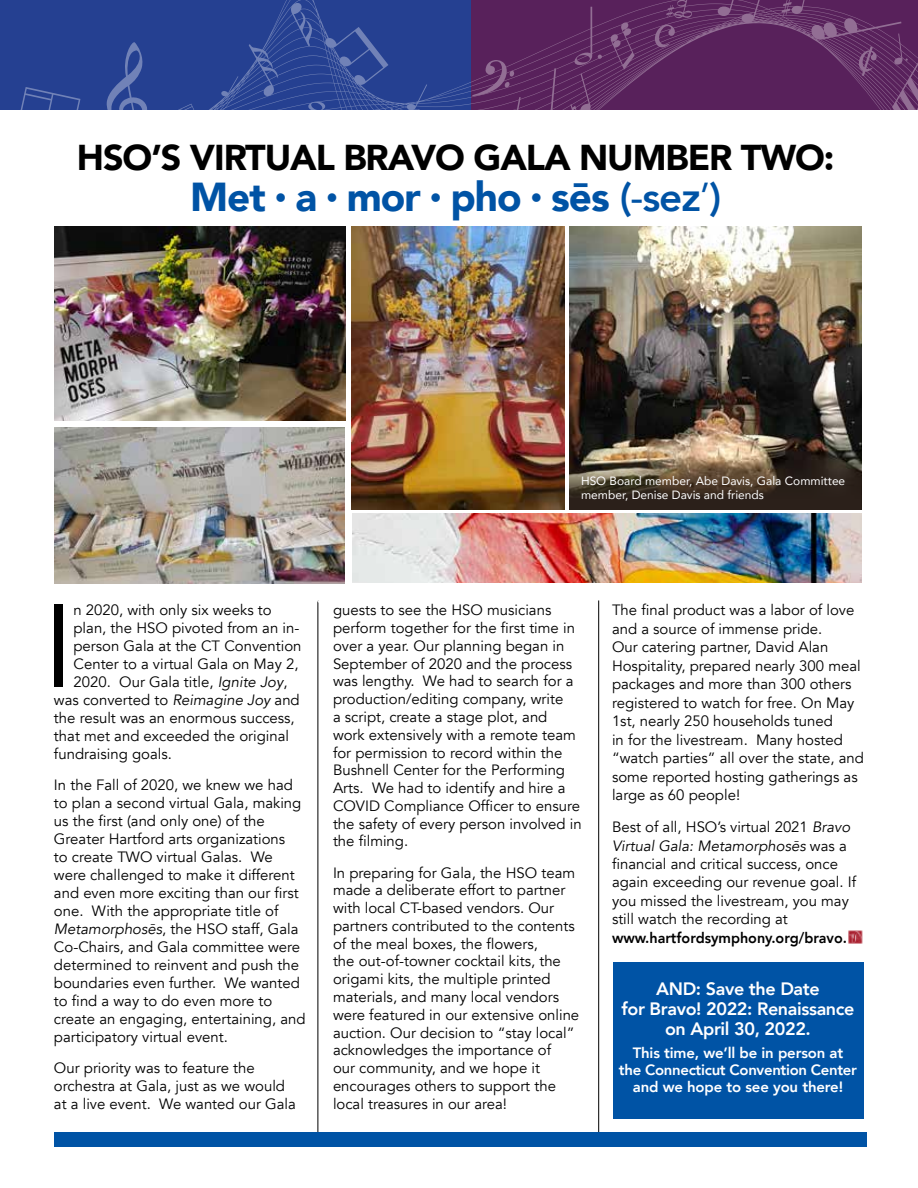
<style>
.page{position:relative;width:918px;height:1188px;background:#fff}
.page>*{position:absolute;margin:0;border:0;box-sizing:border-box;transform-origin:0 0}
.t1{font:116.25px "Avenir";color:#000}
.t2{font:900 40.35px "Avenir";letter-spacing:-.025em;color:#0053a5}
.t3{font:900 35.85px "Avenir";letter-spacing:-.03em;color:#000}
.t4{font:800 18px/20px "Avenir";letter-spacing:-.02em;color:#fff;text-align:center}
.t5{font:15px/18px "Avenir";color:#000}
.t6{font:800 15px/17px "Avenir";letter-spacing:-.01em;color:#fff;text-align:center}
.t7{font:800 15px "Avenir";color:#000;scale:.96 1}
.t8{font:12px/14.4px "Avenir";color:#fff}
.s1{font-size:23.85px}
.s2{font-weight:800}
.s3{font-weight:500}
.s4{font-weight:400}
.s5{font-style:italic}
</style>
<div class="page">
<div style="left:613px;top:963px;width:251px;height:156px;background:#0053a5"></div>
<svg style="left:198px;top:0;width:583px;height:110px;background:#4c2d6c"></svg>
<svg style="left:718px;top:0;width:45px;height:23px"></svg>
<svg style="left:221px;top:76px;width:17px;height:21px"></svg>
<svg style="left:610px;top:22px;width:25px;height:48px"></svg>
<svg style="left:666px;top:0;width:33px;height:18px"></svg>
<div style="left:0;top:0;width:198px;height:110px;background:#254091"></div>
<svg style="left:248px;top:44px;width:30px;height:53px;background:#39529b"></svg>
<svg style="left:528px;top:68px;width:31px;height:42px"></svg>
<svg style="left:574px;top:7px;width:18px;height:59px"></svg>
<svg style="left:598px;top:55px;width:4px;height:4px"></svg>
<svg style="left:570px;top:74px;width:21px;height:36px"></svg>
<svg style="left:290px;top:2px;width:231px;height:108px;background:#363f89"></svg>
<svg style="left:655px;top:24px;width:20px;height:24px"></svg>
<svg style="left:781px;top:0;width:137px;height:110px;background:#612d63"></svg>
<img style="left:848px;top:930px;width:15px;height:14px">
<hr style="left:318px;top:600px;width:1px;height:534px;background:#000">
<hr style="left:598px;top:600px;width:1px;height:534px;background:#000">
<div style="left:54px;top:1133px;width:812px;height:14px;background:#0053a5"></div>
<img style="left:570px;top:226px;width:292px;height:284px">
<img style="left:54px;top:427px;width:291px;height:156px">
<img style="left:54px;top:226px;width:292px;height:195px">
<img style="left:352px;top:226px;width:212px;height:284px">
<img style="left:352px;top:514px;width:510px;height:69px">
<svg style="left:570px;top:461px;width:291px;height:49px;background:#44372a"></svg>
<h3 class="t3" style="left:77px;top:126px;width:759px">HSO’S VIRTUAL BRAVO GALA NUMBER TWO:</h3>
<h2 class="t2" style="left:190px;top:163px;width:533px">Met <span class="s1">•</span> a <span class="s1">•</span> mor <span class="s1">•</span> pho <span class="s1">•</span> sēs <span class="s2">(</span><span class="s3">-</span><span class="s2">sez</span><span class="s4">’</span><span class="s2">)</span></h2>
<p class="t8" style="left:581px;top:473px;width:266px">HSO Board member, Abe Davis, Gala Committee member, Denise Davis and friends</p>
<h1 class="t1" style="left:43px;top:578px;width:32px">I</h1>
<p class="t5" style="left:74px;top:602px;width:200px">n 2020, with only six weeks to</p>
<p class="t5" style="left:74px;top:619px;width:227px">plan, the HSO pivoted from an in-</p>
<p class="t5" style="left:74px;top:637px;width:230px">person Gala at the CT Convention</p>
<p class="t5" style="left:74px;top:655px;width:227px">Center to a virtual Gala on May 2,</p>
<p class="t5" style="left:74px;top:673px;width:215px">2020. Our Gala title, <span class="s5">Ignite Joy</span>,</p>
<p class="t5" style="left:54px;top:691px;width:247px">was converted to <span class="s5">Reimagine Joy</span> and</p>
<p class="t5" style="left:54px;top:709px;width:242px">the result was an enormous success,</p>
<p class="t5" style="left:54px;top:727px;width:237px">that met and exceeded the original</p>
<p class="t5" style="left:54px;top:745px;width:119px">fundraising goals.</p>
<p class="t5" style="left:54px;top:777px;width:253px">In the Fall of 2020, we knew we had to plan a second virtual Gala, making us the first (and only one) of the Greater Hartford arts organizations<br>to create TWO virtual Galas. We were challenged to make it different and even more exciting than our first one. With the appropriate title of <span class="s5">Metamorphosēs</span>, the HSO staff, Gala Co-Chairs, and Gala committee were determined to reinvent and push the boundaries even further. We wanted to find a way to do even more to create an engaging, entertaining, and participatory virtual event.</p>
<p class="t5" style="left:54px;top:1060px;width:243px">Our priority was to feature the orchestra at Gala, just as we would at a live event. We wanted our Gala</p>
<p class="t5" style="left:333px;top:602px;width:250px">guests to see the HSO musicians perform together for the first time in over a year. Our planning began in September of 2020 and the process was lengthy. We had to search for a production/editing company, write<br>a script, create a stage plot, and work extensively with a remote team for permission to record within the Bushnell Center for the Performing Arts. We had to identify and hire a COVID Compliance Officer to ensure the safety of every person involved in the filming.</p>
<p class="t5" style="left:333px;top:864px;width:248px">In preparing for Gala, the HSO team made a deliberate effort to partner with local CT-based vendors. Our partners contributed to the contents of the meal boxes, the flowers,<br>the out-of-towner cocktail kits, the origami kits, the multiple printed materials, and many local vendors were featured in our extensive online auction. Our decision to “stay local” acknowledges the importance of<br>our community, and we hope it encourages others to support the local treasures in our area!</p>
<p class="t5" style="left:612px;top:601px;width:254px;line-height:18.5px">The final product was a labor of love and a source of immense pride.<br>Our catering partner, David Alan Hospitality, prepared nearly 300 meal packages and more than 300 others registered to watch for free. On May 1st, nearly 250 households tuned<br>in for the livestream. Many hosted “watch parties” all over the state, and some reported hosting gatherings as large as 60 people!</p>
<p class="t5" style="left:612px;top:818px;width:246px;line-height:18.5px">Best of all, HSO’s virtual 2021 <span class="s5">Bravo Virtual Gala: Metamorphosēs</span> was a financial and critical success, once again exceeding our revenue goal. If you missed the livestream, you may still watch the recording at</p>
<p class="t7" style="left:612px;top:926px;width:246px">www.hartfordsymphony.org/bravo.</p>
<p class="t4" style="left:622px;top:979px;width:234px">AND: Save the Date<br>for Bravo! 2022: Renaissance on April 30, 2022.</p>
<p class="t6" style="left:619px;top:1045px;width:240px">This time, we’ll be in person at<br>the Connecticut Convention Center and we hope to see you there!</p>
</div>
